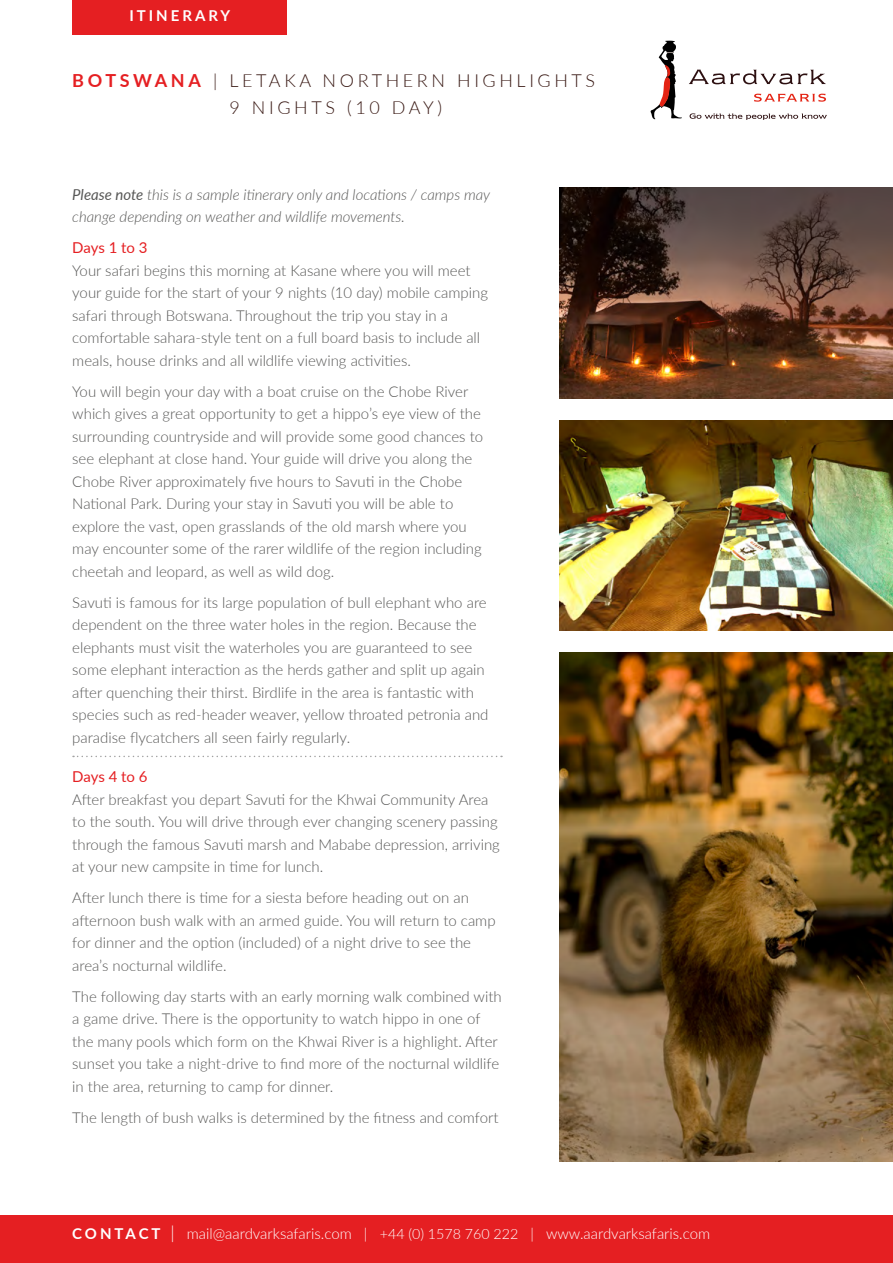
<style>
.page{position:relative;width:893px;height:1263px;background:#fff}
.page>*{position:absolute;margin:0;border:0;box-sizing:border-box;transform-origin:0 0}
.t1{font:300 18px/27px "Lato";letter-spacing:.2em;color:#3a1a15;text-align:center}
.t2{font:300 15px/22.5px "Lato";color:#575756}
.t3{font:italic 300 15px/22.5px "Lato";color:#575756}
.t4{font:300 15px "Lato";color:#fff}
.t5{font:15px "Lato";letter-spacing:-.01em;color:#e51f22}
.t6{font:700 15px "Lato";letter-spacing:.2em;color:#fff}
.s1{font-weight:700;color:#e51f22}
.s2{font-weight:400}
.s3{font-weight:700}
.s4{font-size:18px}
.s5{font-size:14.25px}
</style>
<div class="page">
<svg style="left:651px;top:41px;width:31px;height:78px"></svg>
<svg style="left:690px;top:113px;width:137px;height:7px"></svg>
<svg style="left:754px;top:94px;width:72px;height:8px"></svg>
<svg style="left:689px;top:70px;width:137px;height:14px"></svg>
<div style="left:0;top:1215px;width:893px;height:48px;background:#e51f22"></div>
<img style="left:560px;top:188px;width:333px;height:210px">
<img style="left:560px;top:420px;width:333px;height:210px">
<svg style="left:73px;top:756px;width:429px;height:1px"></svg>
<div style="left:72px;top:0;width:215px;height:35px;background:#e51f22"></div>
<img style="left:560px;top:652px;width:333px;height:509px">
<p class="t6" style="left:129px;top:4px;width:102px">ITINERARY</p>
<p class="t1" style="left:72px;top:66px;width:524px"><span class="s1">BOTSWANA</span> | LETAKA NORTHERN HIGHLIGHTS<br>9 NIGHTS (10 DAY)</p>
<p class="t3" style="left:72px;top:183px;width:419px"><span class="s2">Please note</span> this is a sample itinerary only and locations / camps may change depending on weather and wildlife movements.</p>
<p class="t5" style="left:72px;top:237px;width:77px">Days 1 to 3</p>
<p class="t2" style="left:72px;top:259px;width:417px">Your safari begins this morning at Kasane where you will meet your guide for the start of your 9 nights (10 day) mobile camping safari through Botswana. Throughout the trip you stay in a comfortable sahara-style tent on a full board basis to include all meals, house drinks and all wildlife viewing activities.</p>
<p class="t2" style="left:72px;top:380px;width:412px">You will begin your day with a boat cruise on the Chobe River which gives a great opportunity to get a hippo’s eye view of the surrounding countryside and will provide some good chances to see elephant at close hand. Your guide will drive you along the Chobe River approximately five hours to Savuti in the Chobe National Park. During your stay in Savuti you will be able to explore the vast, open grasslands of the old marsh where you may encounter some of the rarer wildlife of the region including cheetah and leopard, as well as wild dog.</p>
<p class="t2" style="left:72px;top:591px;width:418px">Savuti is famous for its large population of bull elephant who are dependent on the three water holes in the region. Because the elephants must visit the waterholes you are guaranteed to see some elephant interaction as the herds gather and split up again after quenching their thirst. Birdlife in the area is fantastic with species such as red-header weaver, yellow throated petronia and paradise flycatchers all seen fairly regularly.</p>
<p class="t5" style="left:72px;top:766px;width:77px">Days 4 to 6</p>
<p class="t2" style="left:72px;top:788px;width:429px">After breakfast you depart Savuti for the Khwai Community Area to the south. You will drive through ever changing scenery passing through the famous Savuti marsh and Mababe depression, arriving at your new campsite in time for lunch.</p>
<p class="t2" style="left:72px;top:886px;width:425px">After lunch there is time for a siesta before heading out on an afternoon bush walk with an armed guide. You will return to camp for dinner and the option (included) of a night drive to see the area’s nocturnal wildlife.</p>
<p class="t2" style="left:72px;top:985px;width:431px">The following day starts with an early morning walk combined with a game drive. There is the opportunity to watch hippo in one of the many pools which form on the Khwai River is a highlight. After sunset you take a night-drive to find more of the nocturnal wildlife in the area, returning to camp for dinner.</p>
<p class="t2" style="left:72px;top:1106px;width:428px">The length of bush walks is determined by the fitness and comfort</p>
<p class="t4" style="left:72px;top:1223px;width:639px"><span class="s3">C O N TA C T</span> <span class="s4">|</span> mail@aardvarksafaris.com | <span class="s5">+44 (0) 1578 760 222</span> | www.aardvarksafaris.com</p>
</div>
